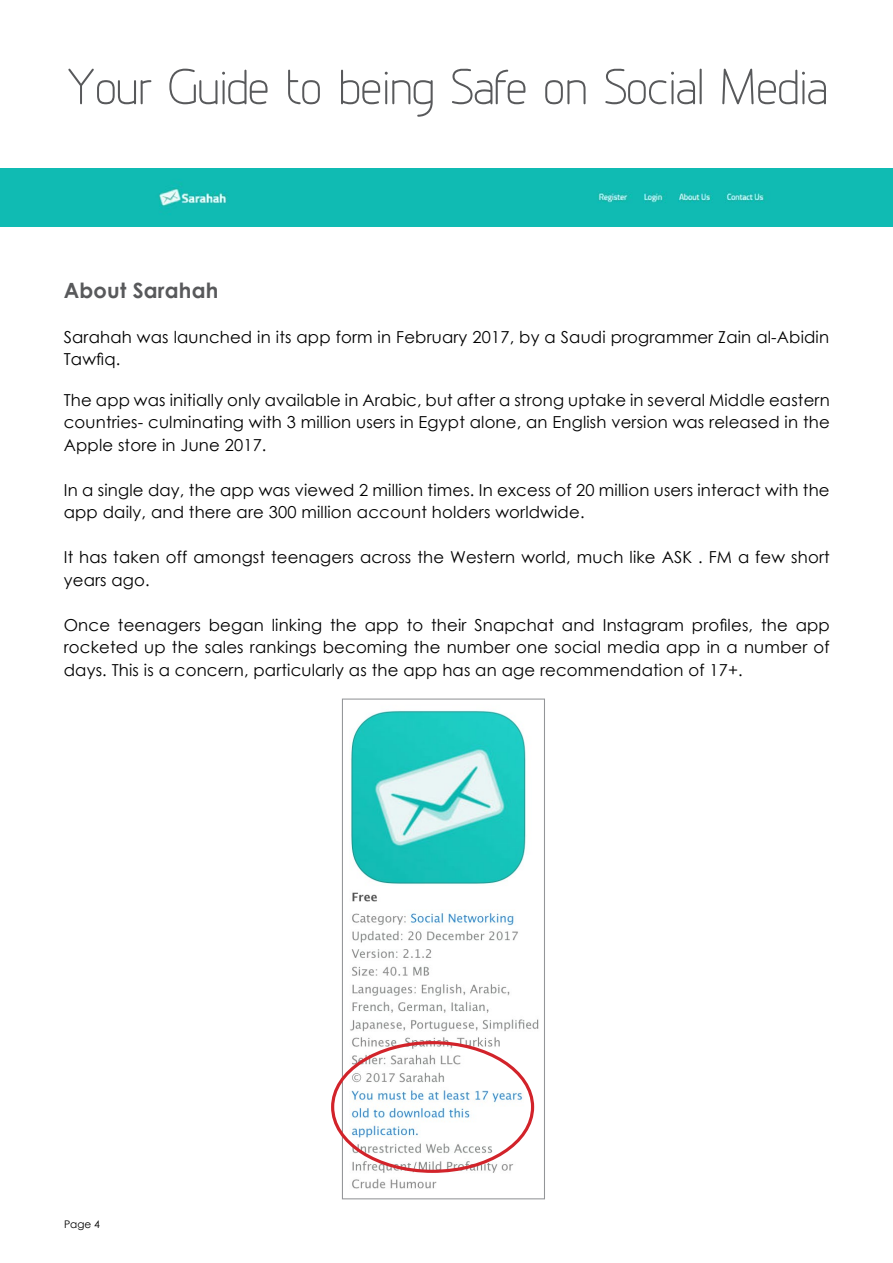
<style>
.page{position:relative;width:893px;height:1263px;background:#fff}
.page>*{position:absolute;margin:0;border:0;box-sizing:border-box;transform-origin:0 0}
.t1{font:54px "Designio";letter-spacing:-.06em;color:#58595b}
.t2{font:700 21px "Century Gothic";letter-spacing:.01em;color:#58595b}
.t3{font:16.5px/22.5px "Century Gothic";letter-spacing:.01em;color:#000}
.t4{font:10.5px "Century Gothic";color:#000}
</style>
<div class="page">
<div style="left:0;top:169px;width:893px;height:57px;background:#10bbb3"></div>
<img style="left:350px;top:710px;width:189px;height:479px">
<div style="left:342px;top:698px;width:203px;height:501px;border:1px solid #939598"></div>
<div style="left:331px;top:1041px;width:203px;height:132px;border:3px solid #d2232a;border-radius:50%"></div>
<h1 class="t1" style="left:64px;top:59px;width:767px">Your Guide to being Safe on Social Media</h1>
<p class="t2" style="left:64px;top:274px;width:156px">About Sarahah</p>
<p class="t3" style="left:64px;top:325px;width:767px">Sarahah was launched in its app form in February 2017, by a Saudi programmer Zain al-Abidin<br>Tawfiq.</p>
<p class="t3" style="left:64px;top:388px;width:767px;text-align:justify">The app was initially only available in Arabic, but after a strong uptake in several Middle eastern countries- culminating with 3 million users in Egypt alone, an English version was released in the Apple store in June 2017.</p>
<p class="t3" style="left:64px;top:478px;width:767px">In a single day, the app was viewed 2 million times. In excess of 20 million users interact with the app daily, and there are 300 million account holders worldwide.</p>
<p class="t3" style="left:64px;top:546px;width:767px">It has taken off amongst teenagers across the Western world, much like ASK . FM a few short years ago.</p>
<p class="t3" style="left:64px;top:613px;width:767px;text-align:justify">Once teenagers began linking the app to their Snapchat and Instagram profiles, the app rocketed up the sales rankings becoming the number one social media app in a number of days. This is a concern, particularly as the app has an age recommendation of 17+.</p>
<p class="t4" style="left:64px;top:1217px;width:38px">Page 4</p>
</div>
